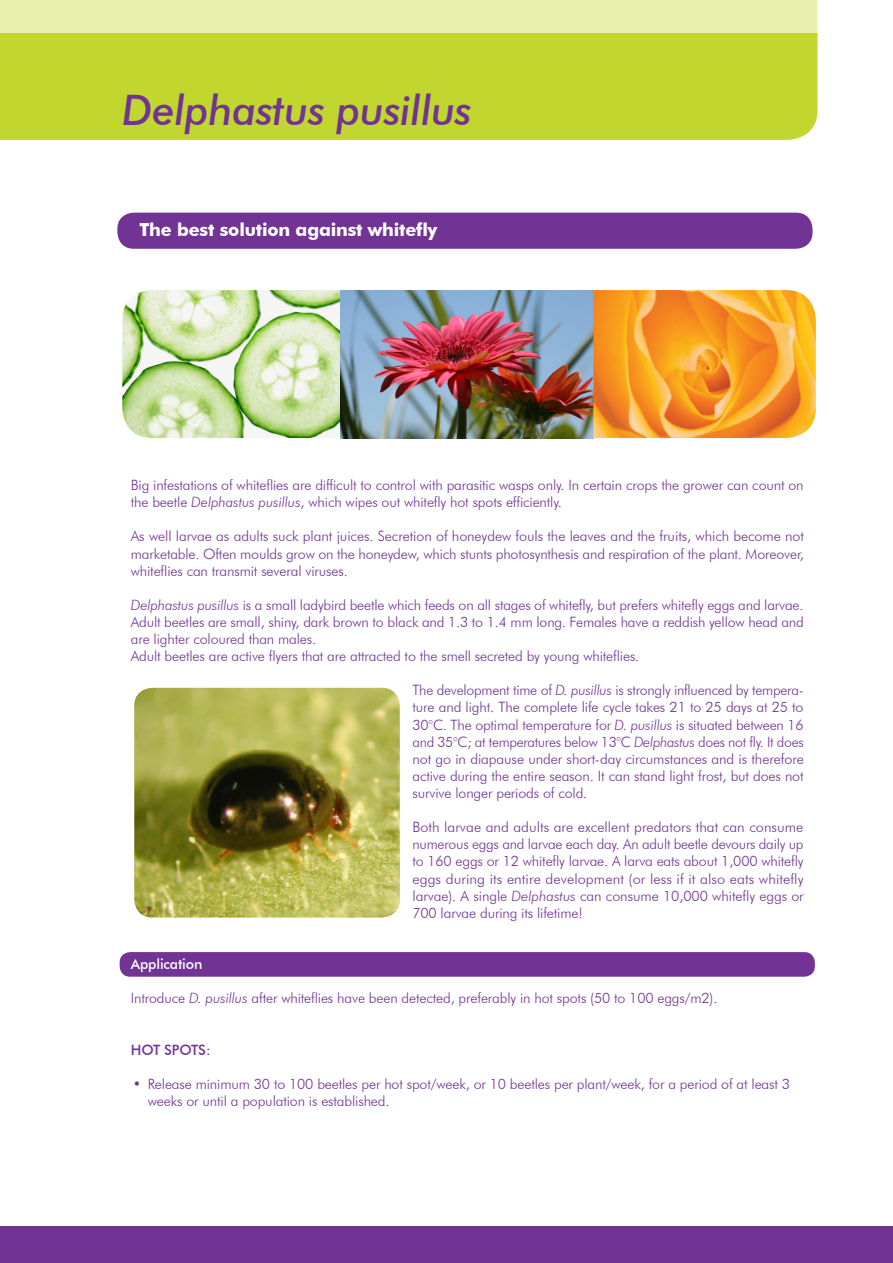
<style>
.page{position:relative;width:893px;height:1263px;background:#fff}
.page>*{position:absolute;margin:0;border:0;box-sizing:border-box;transform-origin:0 0}
.t1{font:italic 500 42px "Futura BT";letter-spacing:-.01em;color:#713394}
.t2{font:700 18px "Futura BT";letter-spacing:-.01em;color:#fff}
.t3{font:300 14.25px/17.1px "Futura BT";letter-spacing:-.01em;color:#713394;text-align:justify}
.t4{font:500 14.25px "Futura BT";letter-spacing:-.01em;color:#fff}
.t5{font:500 14.25px "Futura BT";letter-spacing:-.01em;color:#713394}
.s1{font-style:italic}
</style>
<div class="page">
<div style="left:120px;top:952px;width:695px;height:25px;background:#713394;border-radius:10px"></div>
<div style="left:117px;top:213px;width:695px;height:36px;background:#713394;border-radius:16px"></div>
<div style="left:0;top:33px;width:817px;height:107px;background:#c1d72f"></div>
<div style="left:0;top:0;width:818px;height:33px;background:#e6efab"></div>
<div style="left:0;top:1227px;width:893px;height:36px;background:#713394"></div>
<img style="left:134px;top:688px;width:266px;height:229px">
<img style="left:122px;top:290px;width:218px;height:148px">
<img style="left:340px;top:290px;width:476px;height:148px">
<p class="t1" style="left:122px;top:85px;width:351px">Delphastus pusillus</p>
<p class="t2" style="left:139px;top:219px;width:299px">The best solution against whitefly</p>
<p class="t3" style="left:131px;top:476px;width:674px">Big infestations of whiteflies are difficult to control with parasitic wasps only. In certain crops the grower can count on the beetle <span class="s1">Delphastus pusillus</span>, which wipes out whitefly hot spots efficiently.</p>
<p class="t3" style="left:131px;top:528px;width:675px">As well larvae as adults suck plant juices. Secretion of honeydew fouls the leaves and the fruits, which become not marketable. Often moulds grow on the honeydew, which stunts photosynthesis and respiration of the plant. Moreover, whiteflies can transmit several viruses.</p>
<p class="t3" style="left:131px;top:596px;width:674px"><span class="s1">Delphastus pusillus</span> is a small ladybird beetle which feeds on all stages of whitefly, but prefers whitefly eggs and larvae.<br>Adult beetles are small, shiny, dark brown to black and 1.3 to 1.4 mm long. Females have a reddish yellow head and are lighter coloured than males.</p>
<p class="t3" style="left:131px;top:647px;width:510px">Adult beetles are active flyers that are attracted to the smell secreted by young whiteflies.</p>
<p class="t3" style="left:412px;top:682px;width:393px">The development time of <span class="s1">D. pusillus</span> is strongly influenced by tempera&shy;ture and light. The complete life cycle takes 21 to 25 days at 25 to 30°C. The optimal temperature for <span class="s1">D. pusillus</span> is situated between 16 and 35°C; at temperatures below 13°C <span class="s1">Delphastus</span> does not fly. It does not go in diapause under short-day circumstances and is therefore active during the entire season. It can stand light frost, but does not survive longer periods of cold.</p>
<p class="t3" style="left:412px;top:818px;width:393px">Both larvae and adults are excellent predators that can consume numerous eggs and larvae each day. An adult beetle devours daily up to 160 eggs or 12 whitefly larvae. A larva eats about 1,000 whitefly eggs during its entire development (or less if it also eats whitefly larvae). A single <span class="s1">Delphastus</span> can consume 10,000 whitefly eggs or 700 larvae during its lifetime!</p>
<p class="t4" style="left:131px;top:955px;width:73px">Application</p>
<p class="t3" style="left:131px;top:989px;width:588px">Introduce <span class="s1">D. pusillus</span> after whiteflies have been detected, preferably in hot spots (50 to 100 eggs/m2).</p>
<p class="t5" style="left:131px;top:1041px;width:82px">HOT SPOTS:</p>
<p class="t3" style="left:148px;top:1075px;width:644px;text-indent:-15px">• Release minimum 30 to 100 beetles per hot spot/week, or 10 beetles per plant/week, for a period of at least 3 weeks or until a population is established.</p>
</div>
